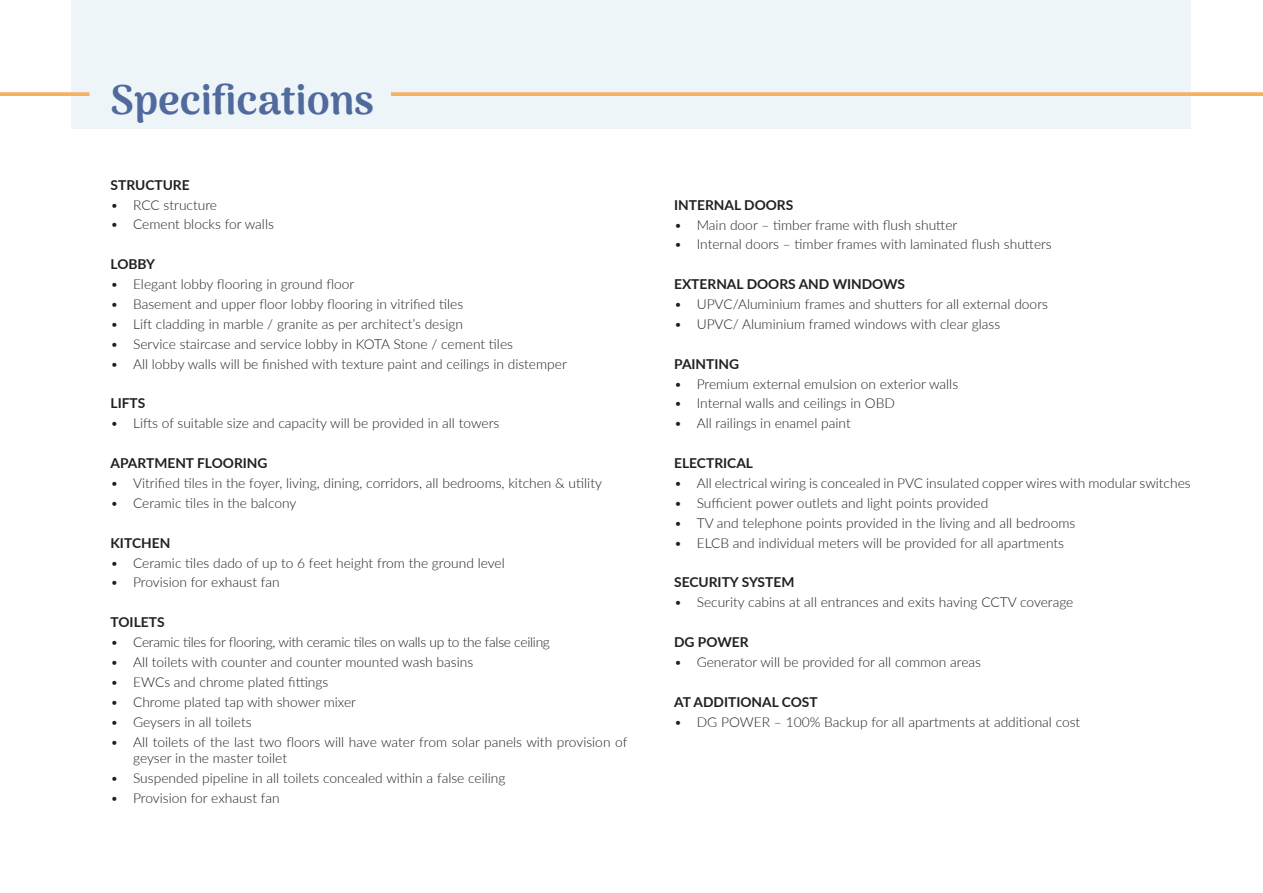
<style>
.page{position:relative;width:1263px;height:893px;background:#fff}
.page>*{position:absolute;margin:0;border:0;box-sizing:border-box;transform-origin:0 0}
.t1{font:900 40.95px "Arima Madurai";color:#506a9d}
.t2{font:300 13.65px/16.4px "Lato";color:#231f20}
.t3{font:700 13.65px "Lato";color:#231f20}
.t4{font:300 13.65px "Lato";letter-spacing:-.02em;color:#231f20}
</style>
<div class="page">
<div style="left:71px;top:0;width:1120px;height:129px;background:#edf5f9"></div>
<svg style="left:0;top:92px;width:89px;height:4px"></svg>
<svg style="left:391px;top:92px;width:872px;height:4px;fill:#f7af60"></svg>
<h1 class="t1" style="left:111px;top:70px;width:265px">Specifications</h1>
<p class="t3" style="left:111px;top:180px;width:81px">STRUCTURE</p>
<p class="t2" style="left:111px;top:198px;width:108px">• RCC structure</p>
<p class="t2" style="left:111px;top:218px;width:165px">• Cement blocks for walls</p>
<p class="t3" style="left:111px;top:259px;width:46px">LOBBY</p>
<p class="t2" style="left:111px;top:277px;width:245px">• Elegant lobby flooring in ground floor</p>
<p class="t2" style="left:111px;top:297px;width:354px">• Basement and upper floor lobby flooring in vitrified tiles</p>
<p class="t2" style="left:111px;top:317px;width:354px">• Lift cladding in marble / granite as per architect’s design</p>
<p class="t2" style="left:111px;top:337px;width:404px">• Service staircase and service lobby in KOTA Stone / cement tiles</p>
<p class="t2" style="left:111px;top:357px;width:458px">• All lobby walls will be finished with texture paint and ceilings in distemper</p>
<p class="t3" style="left:111px;top:398px;width:36px">LIFTS</p>
<p class="t2" style="left:111px;top:416px;width:390px">• Lifts of suitable size and capacity will be provided in all towers</p>
<p class="t3" style="left:111px;top:458px;width:159px">APARTMENT FLOORING</p>
<p class="t2" style="left:111px;top:476px;width:493px">• Vitrified tiles in the foyer, living, dining, corridors, all bedrooms, kitchen &amp; utility</p>
<p class="t2" style="left:111px;top:496px;width:187px">• Ceramic tiles in the balcony</p>
<p class="t3" style="left:111px;top:537px;width:61px">KITCHEN</p>
<p class="t2" style="left:111px;top:556px;width:396px">• Ceramic tiles dado of up to 6 feet height from the ground level</p>
<p class="t2" style="left:111px;top:576px;width:171px">• Provision for exhaust fan</p>
<p class="t3" style="left:111px;top:617px;width:56px">TOILETS</p>
<p class="t4" style="left:111px;top:637px;width:441px">• Ceramic tiles for flooring, with ceramic tiles on walls up to the false ceiling</p>
<p class="t2" style="left:111px;top:655px;width:364px">• All toilets with counter and counter mounted wash basins</p>
<p class="t2" style="left:111px;top:675px;width:219px">• EWCs and chrome plated fittings</p>
<p class="t2" style="left:111px;top:695px;width:247px">• Chrome plated tap with shower mixer</p>
<p class="t2" style="left:111px;top:715px;width:143px">• Geysers in all toilets</p>
<p class="t2" style="left:133px;top:735px;width:496px;text-indent:-23px">• All toilets of the last two floors will have water from solar panels with provision of geyser in the master toilet</p>
<p class="t2" style="left:111px;top:771px;width:396px">• Suspended pipeline in all toilets concealed within a false ceiling</p>
<p class="t2" style="left:111px;top:791px;width:171px">• Provision for exhaust fan</p>
<p class="t3" style="left:674px;top:199px;width:121px">INTERNAL DOORS</p>
<p class="t2" style="left:674px;top:218px;width:285px">• Main door – timber frame with flush shutter</p>
<p class="t2" style="left:674px;top:237px;width:379px">• Internal doors – timber frames with laminated flush shutters</p>
<p class="t3" style="left:674px;top:279px;width:233px">EXTERNAL DOORS AND WINDOWS</p>
<p class="t2" style="left:674px;top:297px;width:375px">• UPVC/Aluminium frames and shutters for all external doors</p>
<p class="t2" style="left:674px;top:317px;width:328px">• UPVC/ Aluminium framed windows with clear glass</p>
<p class="t3" style="left:674px;top:359px;width:67px">PAINTING</p>
<p class="t2" style="left:674px;top:377px;width:286px">• Premium external emulsion on exterior walls</p>
<p class="t2" style="left:674px;top:397px;width:222px">• Internal walls and ceilings in OBD</p>
<p class="t2" style="left:674px;top:416px;width:178px">• All railings in enamel paint</p>
<p class="t3" style="left:674px;top:458px;width:80px">ELECTRICAL</p>
<p class="t2" style="left:674px;top:476px;width:518px">• All electrical wiring is concealed in PVC insulated copper wires with modular switches</p>
<p class="t2" style="left:674px;top:496px;width:316px">• Sufficient power outlets and light points provided</p>
<p class="t2" style="left:674px;top:516px;width:403px">• TV and telephone points provided in the living and all bedrooms</p>
<p class="t2" style="left:674px;top:536px;width:391px">• ELCB and individual meters will be provided for all apartments</p>
<p class="t3" style="left:674px;top:577px;width:122px">SECURITY SYSTEM</p>
<p class="t2" style="left:674px;top:595px;width:401px">• Security cabins at all entrances and exits having CCTV coverage</p>
<p class="t3" style="left:674px;top:637px;width:76px">DG POWER</p>
<p class="t2" style="left:674px;top:655px;width:308px">• Generator will be provided for all common areas</p>
<p class="t3" style="left:674px;top:697px;width:145px">AT ADDITIONAL COST</p>
<p class="t2" style="left:674px;top:715px;width:408px">• DG POWER – 100% Backup for all apartments at additional cost</p>
</div>
